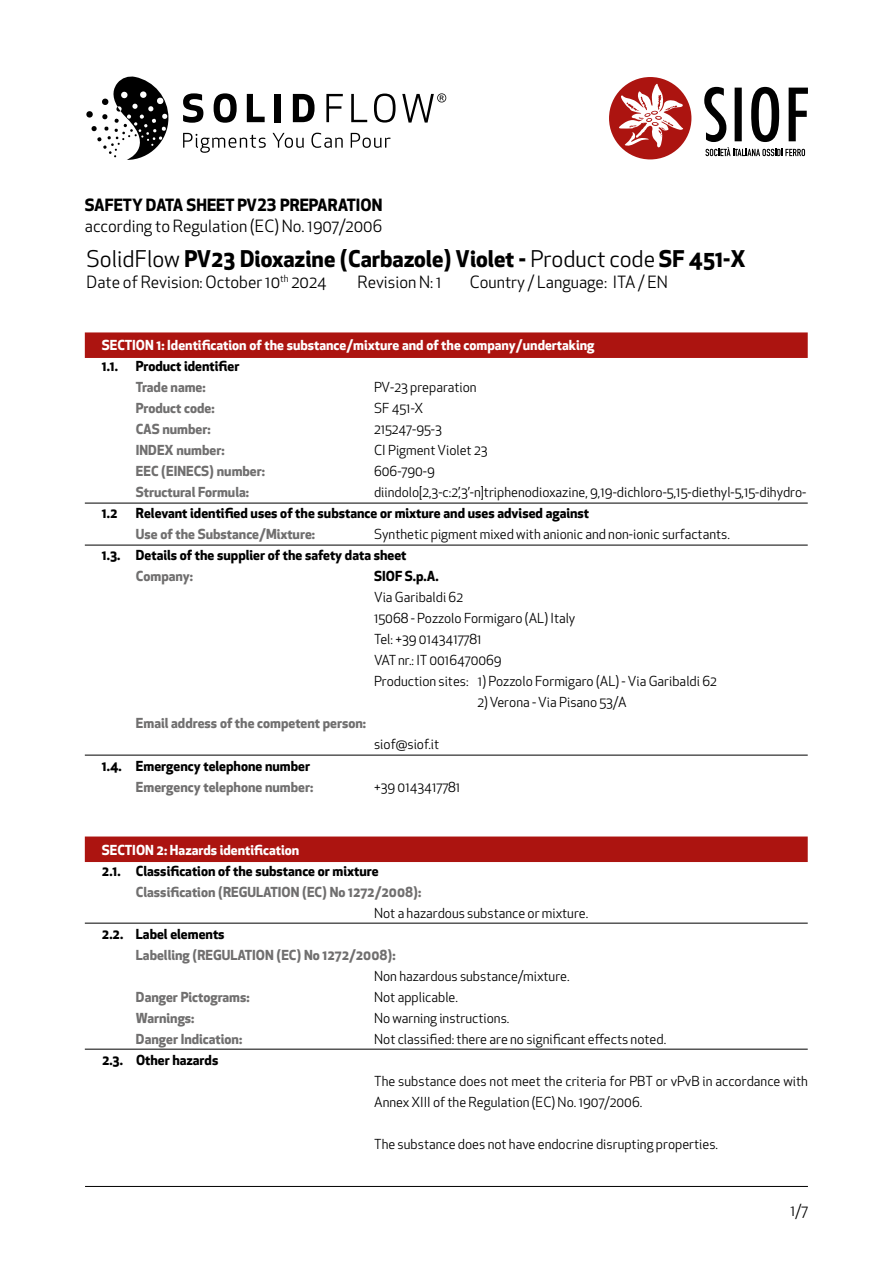
<style>
.page{position:relative;width:893px;height:1263px;background:#fff}
.page>*{position:absolute;margin:0;border:0;box-sizing:border-box;transform-origin:0 0}
.t1{font:700 22.5px "Apex New";color:#000}
.t2{font:16.5px "Apex New";color:#000}
.t3{font:700 16.5px "Apex New";color:#000}
.t4{font:15px "Apex New";color:#000}
.t5{font:13.5px/21px "Apex New";color:#000}
.t6{font:700 13.5px "Apex New";color:#706f6f}
.t7{font:700 13.5px "Apex New";color:#000}
.t8{font:700 13.5px "Apex New";color:#fff}
.s1{font-weight:400}
</style>
<div class="page">
<hr style="left:85px;top:1186px;width:723px;height:1px;background:#000">
<div style="left:85px;top:332px;width:723px;height:26px;background:#ac1410"></div>
<hr style="left:85px;top:503px;width:723px;height:1px;background:#000">
<hr style="left:85px;top:545px;width:723px;height:1px;background:#000">
<hr style="left:85px;top:755px;width:723px;height:1px;background:#000">
<div style="left:85px;top:836px;width:723px;height:26px;background:#ac1410"></div>
<hr style="left:85px;top:923px;width:723px;height:1px;background:#000">
<hr style="left:85px;top:1049px;width:723px;height:1px;background:#000">
<svg style="left:86px;top:76px;width:82px;height:84px"></svg>
<svg style="left:183px;top:93px;width:20px;height:30px"></svg>
<svg style="left:214px;top:93px;width:23px;height:30px"></svg>
<svg style="left:247px;top:94px;width:18px;height:28px"></svg>
<div style="left:275px;top:94px;width:6px;height:28px;background:#000"></div>
<svg style="left:293px;top:94px;width:22px;height:28px"></svg>
<svg style="left:326px;top:94px;width:17px;height:28px"></svg>
<svg style="left:351px;top:94px;width:16px;height:28px"></svg>
<svg style="left:374px;top:94px;width:22px;height:29px"></svg>
<svg style="left:402px;top:93px;width:44px;height:30px"></svg>
<svg style="left:183px;top:133px;width:207px;height:20px"></svg>
<div style="left:609px;top:77px;width:82px;height:82px;background:#ac1410;border-radius:50%"></div>
<svg style="left:618px;top:84px;width:66px;height:64px"></svg>
<svg style="left:704px;top:87px;width:104px;height:69px"></svg>
<p class="t3" style="left:85px;top:193px;width:299px">SAFETY DATA SHEET PV23 PREPARATION</p>
<p class="t2" style="left:85px;top:215px;width:299px">according to Regulation (EC) No. 1907/2006</p>
<h1 class="t1" style="left:87px;top:242px;width:661px"><span class="s1">SolidFlow</span> PV23 Dioxazine (Carbazole) Violet - <span class="s1">Product code</span> SF 451-X</h1>
<p class="t2" style="left:87px;top:271px;width:242px">Date of Revision: October 10<sup>th</sup> 2024</p>
<p class="t2" style="left:358px;top:271px;width:86px">Revision N: 1</p>
<p class="t2" style="left:470px;top:271px;width:200px">Country / Language: ITA / EN</p>
<p class="t8" style="left:102px;top:336px;width:494px">SECTION 1: Identification of the substance/mixture and of the company/undertaking</p>
<p class="t7" style="left:102px;top:357px;width:18px">1.1.</p>
<p class="t7" style="left:136px;top:357px;width:105px">Product identifier</p>
<p class="t6" style="left:136px;top:378px;width:71px">Trade name:</p>
<p class="t5" style="left:374px;top:377px;width:104px">PV-23 preparation</p>
<p class="t6" style="left:136px;top:399px;width:80px">Product code:</p>
<p class="t5" style="left:374px;top:398px;width:51px">SF 451-X</p>
<p class="t6" style="left:136px;top:420px;width:76px">CAS number:</p>
<p class="t5" style="left:374px;top:419px;width:69px">215247-95-3</p>
<p class="t6" style="left:136px;top:441px;width:90px">INDEX number:</p>
<p class="t5" style="left:374px;top:440px;width:115px">CI Pigment Violet 23</p>
<p class="t6" style="left:136px;top:462px;width:131px">EEC (EINECS) number:</p>
<p class="t5" style="left:374px;top:461px;width:62px">606-790-9</p>
<p class="t6" style="left:136px;top:483px;width:115px">Structural Formula:</p>
<p class="t5" style="left:374px;top:482px;width:434px">diindolo[2,3-c:2’,3’-n]triphenodioxazine, 9,19-dichloro-5,15-diethyl-5,15-dihydro-</p>
<p class="t7" style="left:102px;top:504px;width:17px">1.2</p>
<p class="t7" style="left:136px;top:504px;width:455px">Relevant identified uses of the substance or mixture and uses advised against</p>
<p class="t6" style="left:136px;top:525px;width:181px">Use of the Substance/Mixture:</p>
<p class="t5" style="left:374px;top:524px;width:357px">Synthetic pigment mixed with anionic and non-ionic surfactants.</p>
<p class="t7" style="left:102px;top:546px;width:306px">1.3. Details of the supplier of the safety data sheet</p>
<p class="t6" style="left:136px;top:567px;width:59px">Company:</p>
<p class="t7" style="left:374px;top:567px;width:66px">SIOF S.p.A.</p>
<p class="t5" style="left:374px;top:587px;width:344px">Via Garibaldi 62<br>15068 - Pozzolo Formigaro (AL) Italy<br>Tel: +39 0143417781<br>VAT nr.: IT 0016470069<br>Production sites: 1) Pozzolo Formigaro (AL) - Via Garibaldi 62</p>
<p class="t5" style="left:477px;top:692px;width:151px">2) Verona - Via Pisano 53/A</p>
<p class="t6" style="left:136px;top:714px;width:232px">Email address of the competent person:</p>
<p class="t5" style="left:374px;top:734px;width:67px">siof@siof.it</p>
<p class="t7" style="left:102px;top:756px;width:210px">1.4. Emergency telephone number</p>
<p class="t6" style="left:136px;top:777px;width:179px">Emergency telephone number:</p>
<p class="t5" style="left:374px;top:776px;width:88px">+39 0143417781</p>
<p class="t8" style="left:102px;top:840px;width:199px">SECTION 2: Hazards identification</p>
<p class="t7" style="left:102px;top:861px;width:278px">2.1. Classification of the substance or mixture</p>
<p class="t6" style="left:136px;top:882px;width:287px">Classification (REGULATION (EC) No 1272/2008):</p>
<p class="t5" style="left:374px;top:902px;width:216px">Not a hazardous substance or mixture.</p>
<p class="t7" style="left:102px;top:924px;width:124px">2.2. Label elements</p>
<p class="t6" style="left:136px;top:945px;width:261px">Labelling (REGULATION (EC) No 1272/2008):</p>
<p class="t5" style="left:374px;top:965px;width:197px">Non hazardous substance/mixture.</p>
<p class="t6" style="left:136px;top:987px;width:115px">Danger Pictograms:</p>
<p class="t5" style="left:374px;top:986px;width:85px">Not applicable.</p>
<p class="t6" style="left:136px;top:1008px;width:60px">Warnings:</p>
<p class="t5" style="left:374px;top:1007px;width:137px">No warning instructions.</p>
<p class="t6" style="left:136px;top:1029px;width:108px">Danger Indication:</p>
<p class="t5" style="left:374px;top:1028px;width:294px">Not classified: there are no significant effects noted.</p>
<p class="t7" style="left:102px;top:1050px;width:118px">2.3. Other hazards</p>
<p class="t5" style="left:374px;top:1070px;width:435px">The substance does not meet the criteria for PBT or vPvB in accordance with<br>Annex XIII of the Regulation (EC) No. 1907/2006.</p>
<p class="t5" style="left:374px;top:1133px;width:345px">The substance does not have endocrine disrupting properties.</p>
<p class="t4" style="left:791px;top:1201px;width:19px">1/7</p>
</div>
